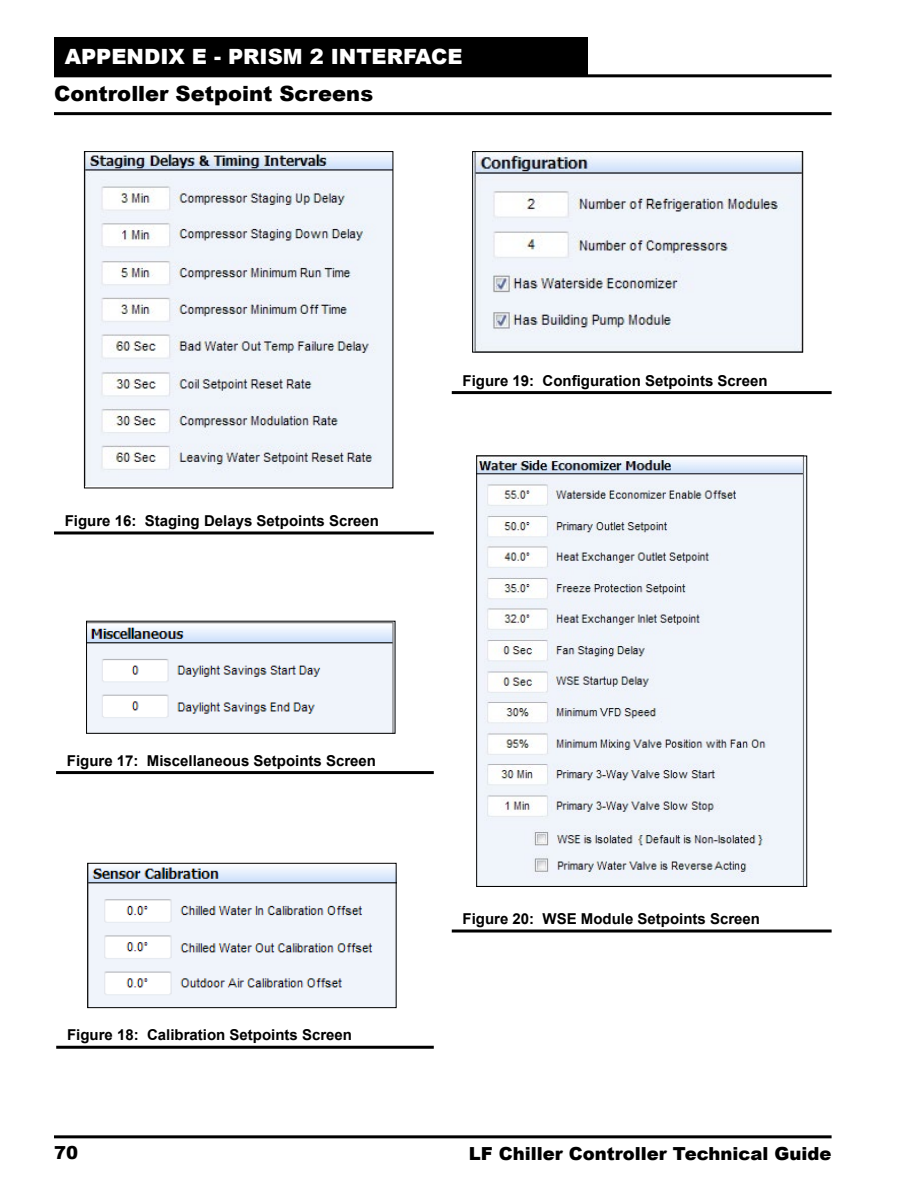
<style>
.page{position:relative;width:918px;height:1188px;background:#fff}
.page>*{position:absolute;margin:0;border:0;box-sizing:border-box;transform-origin:0 0}
.t1{font:900 21px "Arial";color:#fff}
.t2{font:900 21px "Arial";color:#000}
.t3{font:900 18px "Arial";color:#000}
.t4{font:700 15px "Arial";color:#000}
</style>
<div class="page">
<hr style="left:54px;top:1135px;width:778px;height:3px;background:#000">
<div style="left:54px;top:38px;width:534px;height:39px;background:#000"></div>
<hr style="left:54px;top:531px;width:380px;height:3px;background:#000">
<img style="left:86px;top:153px;width:305px;height:332px">
<div style="left:84px;top:151px;width:309px;height:337px;border:1px solid #000"></div>
<hr style="left:452px;top:391px;width:380px;height:3px;background:#000">
<img style="left:474px;top:153px;width:327px;height:197px">
<div style="left:472px;top:151px;width:331px;height:201px;border:1px solid #000"></div>
<hr style="left:54px;top:74px;width:778px;height:3px;background:#000">
<hr style="left:54px;top:112px;width:778px;height:3px;background:#000">
<hr style="left:56px;top:771px;width:378px;height:3px;background:#000">
<img style="left:88px;top:623px;width:305px;height:109px">
<div style="left:86px;top:621px;width:309px;height:113px;border:1px solid #000"></div>
<hr style="left:56px;top:1046px;width:378px;height:3px;background:#000">
<img style="left:89px;top:867px;width:305px;height:139px">
<div style="left:87px;top:863px;width:309px;height:145px;border:1px solid #000"></div>
<img style="left:478px;top:458px;width:327px;height:427px">
<div style="left:476px;top:456px;width:331px;height:431px;border:1px solid #000"></div>
<hr style="left:452px;top:930px;width:380px;height:3px;background:#000">
<h1 class="t1" style="left:65px;top:41px;width:399px">APPENDIX E - PRISM 2 INTERFACE</h1>
<h1 class="t2" style="left:54px;top:79px;width:321px">Controller Setpoint Screens</h1>
<p class="t4" style="left:65px;top:510px;width:316px">Figure 16: Staging Delays Setpoints Screen</p>
<p class="t4" style="left:463px;top:370px;width:307px">Figure 19: Configuration Setpoints Screen</p>
<p class="t4" style="left:67px;top:750px;width:311px">Figure 17: Miscellaneous Setpoints Screen</p>
<p class="t4" style="left:67px;top:1025px;width:287px">Figure 18: Calibration Setpoints Screen</p>
<p class="t4" style="left:463px;top:908px;width:299px">Figure 20: WSE Module Setpoints Screen</p>
<p class="t3" style="left:54px;top:1140px;width:26px">70</p>
<p class="t3" style="left:469px;top:1140px;width:364px">LF Chiller Controller Technical Guide</p>
</div>
